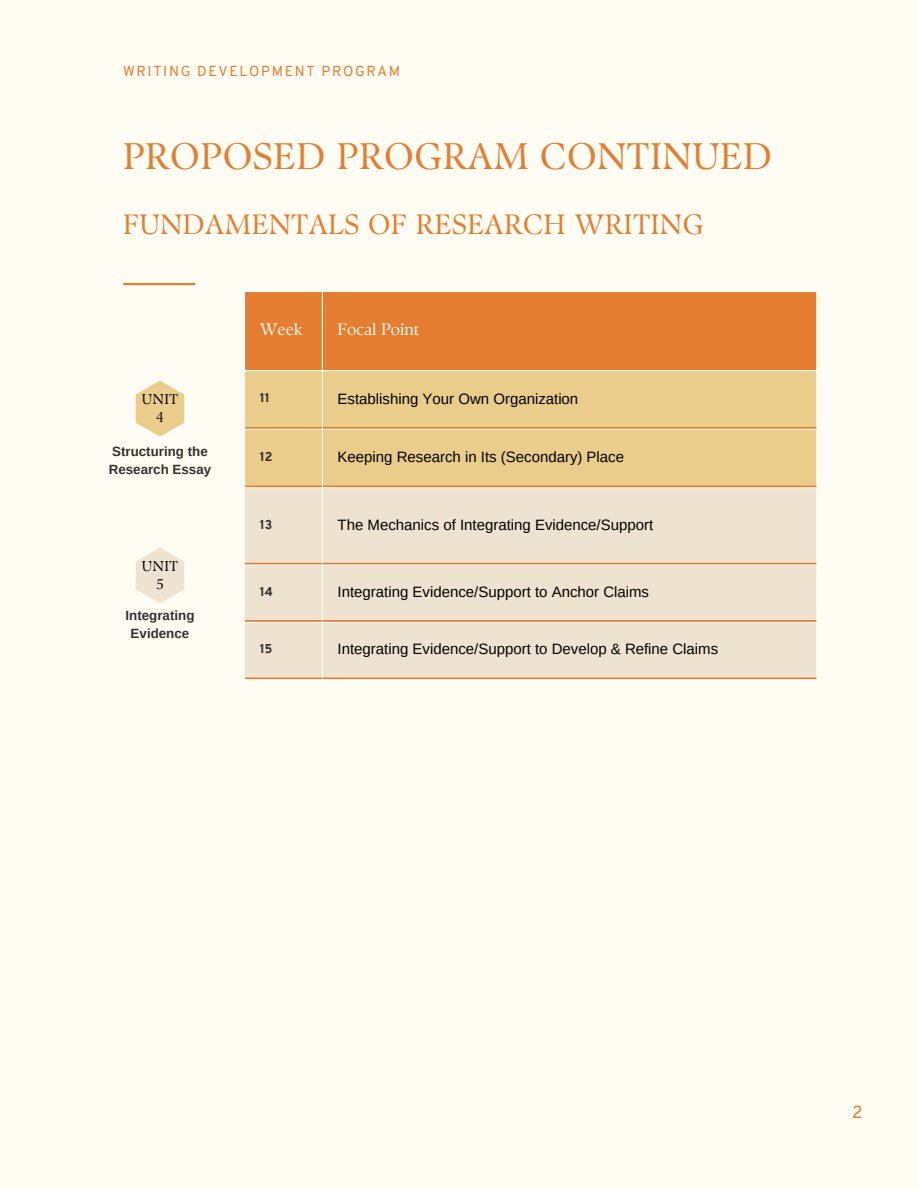
<style>
.page{position:relative;width:918px;height:1188px;background:#fffcf3}
.page>*{position:absolute;margin:0;border:0;box-sizing:border-box;transform-origin:0 0}
.t1{font:36.9px "TY Serif D";letter-spacing:.02em;color:#e47d30}
.t2{font:27.9px "TY Serif D";letter-spacing:.02em;color:#e47d30}
.t3{font:16.95px "Overpass";color:#e47d30}
.t4{font:16.8px "TY Serif D";color:#fffcf3}
.t5{font:15px "Arimo";color:#000}
.t6{font:14.25px/18.1px "TY Serif D";letter-spacing:.035em;color:#000;text-align:center}
.t7{font:14.1px "Overpass";letter-spacing:.12em;color:#e47d30}
.t8{font:700 13.35px/18.1px "Arimo";color:#343030}
.t9{font:800 12.45px "Overpass";color:#343030}
</style>
<div class="page">
<hr style="left:124px;top:283px;width:70px;height:2px;background:#e47d30">
<div style="left:245px;top:292px;width:571px;height:78px;background:#e47d30"></div>
<div style="left:245px;top:371px;width:571px;height:116px;background:#eacc8b"></div>
<div style="left:245px;top:488px;width:571px;height:191px;background:#eee3d0"></div>
<hr style="left:245px;top:427px;width:77px;height:2px;background:#e47d30">
<hr style="left:323px;top:427px;width:493px;height:2px;background:#e47d30">
<hr style="left:245px;top:486px;width:77px;height:1px;background:#e47d30">
<hr style="left:323px;top:486px;width:493px;height:1px;background:#e47d30">
<hr style="left:245px;top:563px;width:77px;height:1px;background:#e47d30">
<hr style="left:323px;top:563px;width:493px;height:1px;background:#e47d30">
<hr style="left:245px;top:620px;width:77px;height:2px;background:#e47d30">
<hr style="left:323px;top:620px;width:493px;height:2px;background:#e47d30">
<hr style="left:245px;top:678px;width:77px;height:1px;background:#e47d30">
<hr style="left:323px;top:678px;width:493px;height:1px;background:#e47d30">
<svg style="left:136px;top:381px;width:48px;height:56px"></svg>
<svg style="left:136px;top:548px;width:48px;height:55px"></svg>
<h1 class="t7" style="left:123px;top:65px;width:279px">WRITING DEVELOPMENT PROGRAM</h1>
<h4 class="t1" style="left:123px;top:134px;width:650px">PROPOSED PROGRAM CONTINUED</h4>
<h2 class="t2" style="left:123px;top:208px;width:582px">FUNDAMENTALS OF RESEARCH WRITING</h2>
<p class="t6" style="left:142px;top:390px;width:38px">UNIT<br>4</p>
<p class="t8" style="left:109px;top:442px;width:104px">Structuring the<br>Research Essay</p>
<p class="t6" style="left:142px;top:557px;width:38px">UNIT<br>5</p>
<p class="t8" style="left:125px;top:607px;width:71px;text-align:center">Integrating<br>Evidence</p>
<p class="t4" style="left:260px;top:319px;width:45px">Week</p>
<h3 class="t4" style="left:338px;top:319px;width:84px">Focal Point</h3>
<p class="t9" style="left:260px;top:393px;width:12px">11</p>
<p class="t5" style="left:338px;top:390px;width:242px">Establishing Your Own Organization</p>
<h3 class="t9" style="left:260px;top:452px;width:14px">12</h3>
<p class="t5" style="left:338px;top:449px;width:288px">Keeping Research in Its (Secondary) Place</p>
<p class="t9" style="left:260px;top:520px;width:14px">13</p>
<p class="t5" style="left:338px;top:516px;width:317px">The Mechanics of Integrating Evidence/Support</p>
<p class="t9" style="left:260px;top:586px;width:15px">14</p>
<p class="t5" style="left:338px;top:583px;width:313px">Integrating Evidence/Support to Anchor Claims</p>
<p class="t9" style="left:260px;top:644px;width:14px">15</p>
<p class="t5" style="left:338px;top:641px;width:382px">Integrating Evidence/Support to Develop &amp; Refine Claims</p>
<p class="t3" style="left:852px;top:1106px;width:12px">2</p>
</div>
